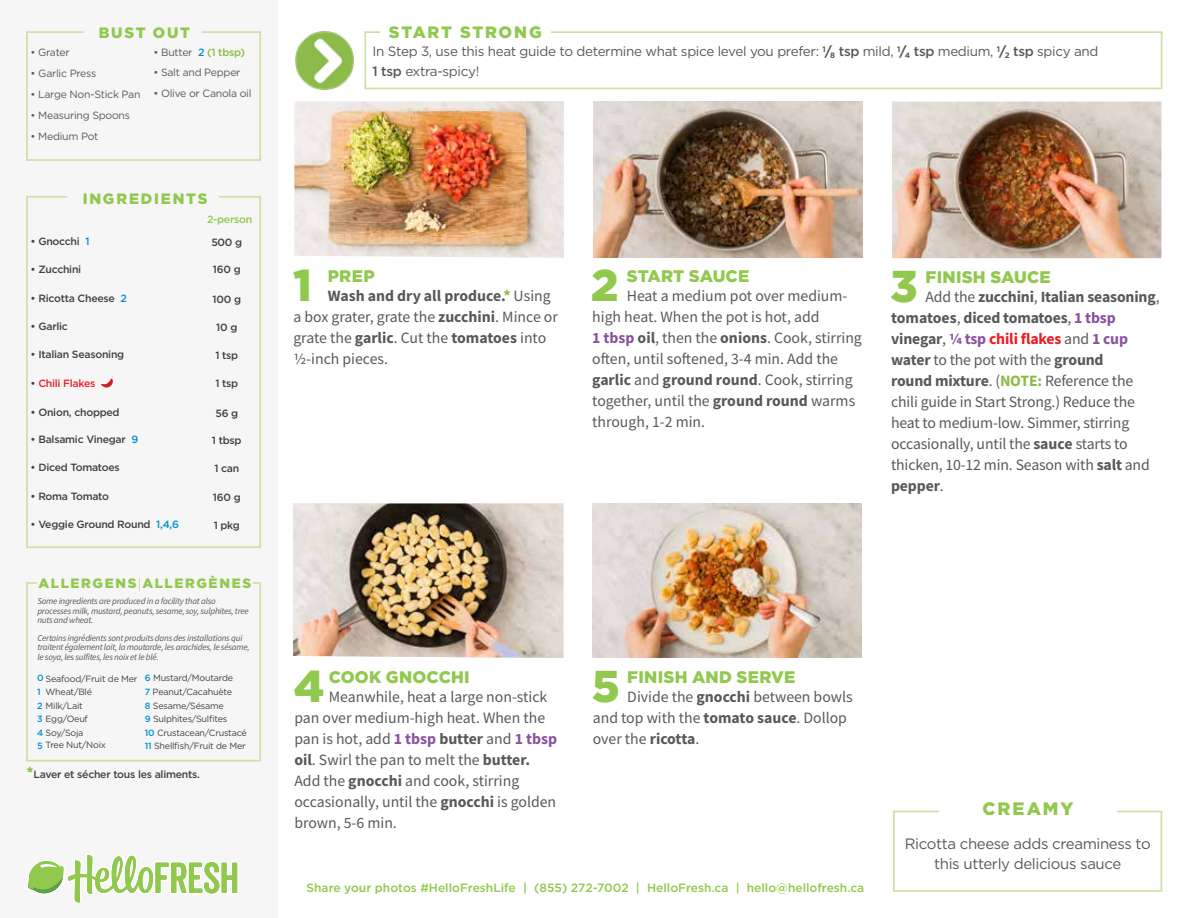
<style>
.page{position:relative;width:1188px;height:918px;background:#fff}
.page>*{position:absolute;margin:0;border:0;box-sizing:border-box;transform-origin:0 0}
.t1{font:900 44.55px "Gotham";color:#91c84e}
.t2{font:900 18px "Gotham";letter-spacing:.11em;color:#91c84e}
.t3{font:900 16.8px "Gotham";letter-spacing:.01em;color:#91c84e}
.t4{font:900 16.5px "Gotham";letter-spacing:.105em;color:#91c84e}
.t5{font:15.75px/21px "Source Sans Pro";color:#58595b}
.t6{font:15px/20.1px "Gotham";letter-spacing:-.025em;color:#58595b;text-align:center}
.t7{font:900 15px "Gotham";letter-spacing:.12em;color:#91c84e}
.t8{font:13.5px/19.5px "Gotham";letter-spacing:-.025em;color:#58595b}
.t9{font:900 13.5px "Gotham";letter-spacing:.13em;color:#91c84e}
.t10{font:500 12px "Gotham";color:#91c84e}
.t11{font:500 10.5px "Gotham";letter-spacing:-.025em;color:#414042}
.t12{font:10.5px "Gotham";letter-spacing:-.025em;color:#58595b}
.t13{font:500 10.5px "Gotham";letter-spacing:-.025em;color:#ed1d24}
.t14{font:500 10.5px "Gotham";letter-spacing:-.025em;color:#91c84e}
.t15{font:italic 9px/9.8px "Source Sans Pro";letter-spacing:-.025em;color:#58595b}
.t16{font:9px/13.5px "Gotham";letter-spacing:-.025em;color:#414042}
.t17{font:500 9px "Gotham";color:#008fd5}
.s1{font-weight:500;color:#008fd5}
.s2{font-weight:500;color:#8cba42}
.s3{color:#008fd5}
.s4{color:#414042}
.s5{font-family:"Source Sans Pro";font-weight:200}
.s6{font-family:"Source Sans Pro";font-weight:700;font-size:15.75px;color:#8cba42}
.s7{font-weight:700}
.s8{font-weight:500}
.s9{font-weight:700;color:#8cba42}
.s10{font-weight:700;color:#8953a0}
.s11{font-weight:700;color:#ed1d24}
</style>
<div class="page">
<div style="left:0;top:0;width:278px;height:918px;background:#f6f6f6"></div>
<img style="left:294px;top:101px;width:270px;height:157px">
<img style="left:593px;top:101px;width:269px;height:157px">
<img style="left:593px;top:503px;width:269px;height:155px">
<img style="left:293px;top:503px;width:270px;height:155px">
<img style="left:892px;top:102px;width:269px;height:156px">
<svg style="left:26px;top:31px;width:235px;height:130px"></svg>
<svg style="left:26px;top:196px;width:235px;height:352px"></svg>
<svg style="left:893px;top:810px;width:270px;height:82px"></svg>
<div style="left:940px;top:802px;width:177px;height:27px;background:#fff"></div>
<img style="left:295px;top:31px;width:70px;height:58px">
<svg style="left:26px;top:582px;width:235px;height:180px"></svg>
<div style="left:37px;top:578px;width:216px;height:19px;background:#f6f6f6"></div>
<div style="left:365px;top:31px;width:797px;height:58px;border:2px solid #cae2a3"></div>
<div style="left:380px;top:26px;width:171px;height:17px;background:#fff"></div>
<svg style="left:27px;top:855px;width:211px;height:48px"></svg>
<p class="t7" style="left:99px;top:24px;width:93px">BUST OUT</p>
<p class="t12" style="left:31px;top:46px;width:41px">• Grater</p>
<p class="t12" style="left:31px;top:67px;width:67px">• Garlic Press</p>
<p class="t12" style="left:31px;top:88px;width:111px">• Large Non-Stick Pan</p>
<p class="t12" style="left:31px;top:109px;width:101px">• Measuring Spoons</p>
<p class="t12" style="left:31px;top:130px;width:69px">• Medium Pot</p>
<p class="t12" style="left:153px;top:46px;width:93px">• Butter <span class="s1">2</span> <span class="s2">(1 tbsp)</span></p>
<p class="t12" style="left:153px;top:66px;width:89px">• Salt and Pepper</p>
<p class="t12" style="left:153px;top:86px;width:100px">• Olive or Canola oil</p>
<p class="t7" style="left:83px;top:190px;width:126px">INGREDIENTS</p>
<p class="t11" style="left:31px;top:235px;width:60px">• Gnocchi <span class="s3">1</span></p>
<p class="t11" style="left:211px;top:236px;width:32px">500 g</p>
<p class="t11" style="left:213px;top:263px;width:29px">160 g</p>
<p class="t11" style="left:213px;top:292px;width:30px">100 g</p>
<p class="t11" style="left:216px;top:321px;width:23px">10 g</p>
<p class="t11" style="left:215px;top:348px;width:24px">1 tsp</p>
<p class="t11" style="left:215px;top:377px;width:24px">1 tsp</p>
<p class="t11" style="left:215px;top:406px;width:24px">56 g</p>
<p class="t11" style="left:212px;top:434px;width:31px">1 tbsp</p>
<p class="t11" style="left:214px;top:462px;width:26px">1 can</p>
<p class="t11" style="left:213px;top:490px;width:29px">160 g</p>
<p class="t11" style="left:214px;top:519px;width:28px">1 pkg</p>
<p class="t14" style="left:207px;top:212px;width:47px">2-person</p>
<p class="t11" style="left:31px;top:263px;width:52px">• Zucchini</p>
<p class="t11" style="left:31px;top:292px;width:98px">• Ricotta Cheese <span class="s3">2</span></p>
<p class="t11" style="left:31px;top:320px;width:39px">• Garlic</p>
<p class="t11" style="left:31px;top:347px;width:95px">• Italian Seasoning</p>
<p class="t13" style="left:31px;top:376px;width:66px"><span class="s4">•</span> Chili Flakes</p>
<p class="t11" style="left:31px;top:405px;width:91px">• Onion, chopped</p>
<p class="t11" style="left:31px;top:433px;width:109px">• Balsamic Vinegar <span class="s3">9</span></p>
<p class="t11" style="left:31px;top:461px;width:91px">• Diced Tomatoes</p>
<p class="t11" style="left:31px;top:489px;width:80px">• Roma Tomato</p>
<p class="t11" style="left:31px;top:518px;width:150px">• Veggie Ground Round <span class="s3">1,4,6</span></p>
<p class="t9" style="left:39px;top:576px;width:214px">ALLERGENS<span class="s5">|</span>ALLERGÈNES</p>
<p class="t15" style="left:37px;top:596px;width:213px">Some ingredients are produced in a facility that also processes milk, mustard, peanuts, sesame, soy, sulphites, tree nuts and wheat.</p>
<p class="t15" style="left:37px;top:633px;width:214px">Certains ingrédients sont produits dans des installations qui traitent également lait, la moutarde, les arachides, le sésame, le soya, les sulfites, les noix et le blé.</p>
<p class="t16" style="left:37px;top:671px;width:102px"><span class="s1">0</span> Seafood/Fruit de Mer</p>
<p class="t16" style="left:46px;top:685px;width:48px">Wheat/Blé</p>
<p class="t16" style="left:37px;top:699px;width:47px"><span class="s1">2</span> Milk/Lait</p>
<p class="t16" style="left:37px;top:712px;width:52px"><span class="s1">3</span> Egg/Oeuf</p>
<p class="t16" style="left:37px;top:726px;width:48px"><span class="s1">4</span> Soy/Soja</p>
<p class="t16" style="left:46px;top:738px;width:62px">Tree Nut/Noix</p>
<p class="t16" style="left:145px;top:671px;width:103px"><span class="s1">6</span> Mustard/Moutarde<br><span class="s1">7</span> Peanut/Cacahuète<br><span class="s1">8</span> Sesame/Sésame<br><span class="s1">9</span> Sulphites/Sulfites<br><span class="s1">10</span> Crustacean/Crustacé<br><span class="s1">11</span> Shellfish/Fruit de Mer</p>
<p class="t17" style="left:37px;top:686px;width:5px">1</p>
<p class="t17" style="left:37px;top:740px;width:7px">5</p>
<p class="t11" style="left:26px;top:767px;width:175px"><span class="s6">*</span>Laver et sécher tous les aliments.</p>
<p class="t4" style="left:389px;top:23px;width:154px">START STRONG</p>
<p class="t8" style="left:373px;top:41px;width:727px">In Step 3, use this heat guide to determine what spice level you prefer: <sup>1</sup><span class="s7">/</span><sub>8</sub> <span class="s8">tsp</span> mild, <sup>1</sup><span class="s7">/</span><sub>4</sub> <span class="s8">tsp</span> medium, <sup>1</sup><span class="s7">/</span><sub>2</sub> <span class="s8">tsp</span> spicy and<br><span class="s8">1 tsp</span> extra-spicy!</p>
<h1 class="t1" style="left:293px;top:259px;width:20px">1</h1>
<p class="t3" style="left:328px;top:266px;width:48px">PREP</p>
<p class="t5" style="left:293px;top:285px;width:266px;text-indent:34px"><span class="s7">Wash and dry all produce.</span><span class="s9">*</span> Using a box grater, grate the <span class="s7">zucchini</span>. Mince or grate the <span class="s7">garlic</span>. Cut the <span class="s7">tomatoes</span> into<br>1/2-inch pieces.</p>
<h1 class="t1" style="left:591px;top:259px;width:29px">2</h1>
<p class="t3" style="left:627px;top:266px;width:124px">START SAUCE</p>
<p class="t5" style="left:592px;top:285px;width:271px;text-indent:34px">Heat a medium pot over medium&shy;high heat. When the pot is hot, add<br><span class="s10">1 tbsp</span> <span class="s7">oil</span>, then the <span class="s7">onions</span>. Cook, stirring often, until softened, 3-4 min. Add the <span class="s7">garlic</span> and <span class="s7">ground round</span>. Cook, stirring together, until the <span class="s7">ground round</span> warms through, 1-2 min.</p>
<h1 class="t1" style="left:890px;top:261px;width:29px">3</h1>
<p class="t3" style="left:926px;top:268px;width:127px">FINISH SAUCE</p>
<p class="t5" style="left:891px;top:286px;width:270px;text-indent:34px">Add the <span class="s7">zucchini</span>, <span class="s7">Italian seasoning</span>, <span class="s7">tomatoes</span>, <span class="s7">diced tomatoes</span>, <span class="s10">1 tbsp </span><span class="s7">vinegar</span>, <span class="s10">1/4 tsp</span> <span class="s11">chili flakes</span> and <span class="s10">1 cup </span><span class="s7">water</span> to the pot with the <span class="s7">ground<br>round mixture</span>. (<span class="s9">NOTE:</span> Reference the chili guide in Start Strong.) Reduce the heat to medium-low. Simmer, stirring occasionally, until the <span class="s7">sauce</span> starts to thicken, 10-12 min. Season with <span class="s7">salt</span> and <span class="s7">pepper</span>.</p>
<h1 class="t1" style="left:294px;top:661px;width:32px">4</h1>
<p class="t3" style="left:329px;top:668px;width:142px">COOK GNOCCHI</p>
<p class="t5" style="left:294px;top:686px;width:264px;text-indent:34px">Meanwhile, heat a large non-stick pan over medium-high heat. When the pan is hot, add <span class="s10">1 tbsp</span> <span class="s7">butter</span> and <span class="s10">1 tbsp </span><span class="s7">oil</span>. Swirl the pan to melt the <span class="s7">butter.<br></span>Add the <span class="s7">gnocchi</span> and cook, stirring occasionally, until the <span class="s7">gnocchi</span> is golden brown, 5-6 min.</p>
<h1 class="t1" style="left:592px;top:661px;width:30px">5</h1>
<p class="t3" style="left:627px;top:668px;width:170px">FINISH AND SERVE</p>
<p class="t5" style="left:593px;top:686px;width:261px;text-indent:34px">Divide the <span class="s7">gnocchi</span> between bowls and top with the <span class="s7">tomato sauce</span>. Dollop over the <span class="s7">ricotta</span>.</p>
<p class="t10" style="left:307px;top:880px;width:559px">Share your photos #HelloFreshLife | (855) 272-7002 | HelloFresh.ca | hello@hellofresh.ca</p>
<p class="t2" style="left:983px;top:798px;width:92px">CREAMY</p>
<p class="t6" style="left:905px;top:833px;width:248px">Ricotta cheese adds creaminess to this utterly delicious sauce</p>
</div>
